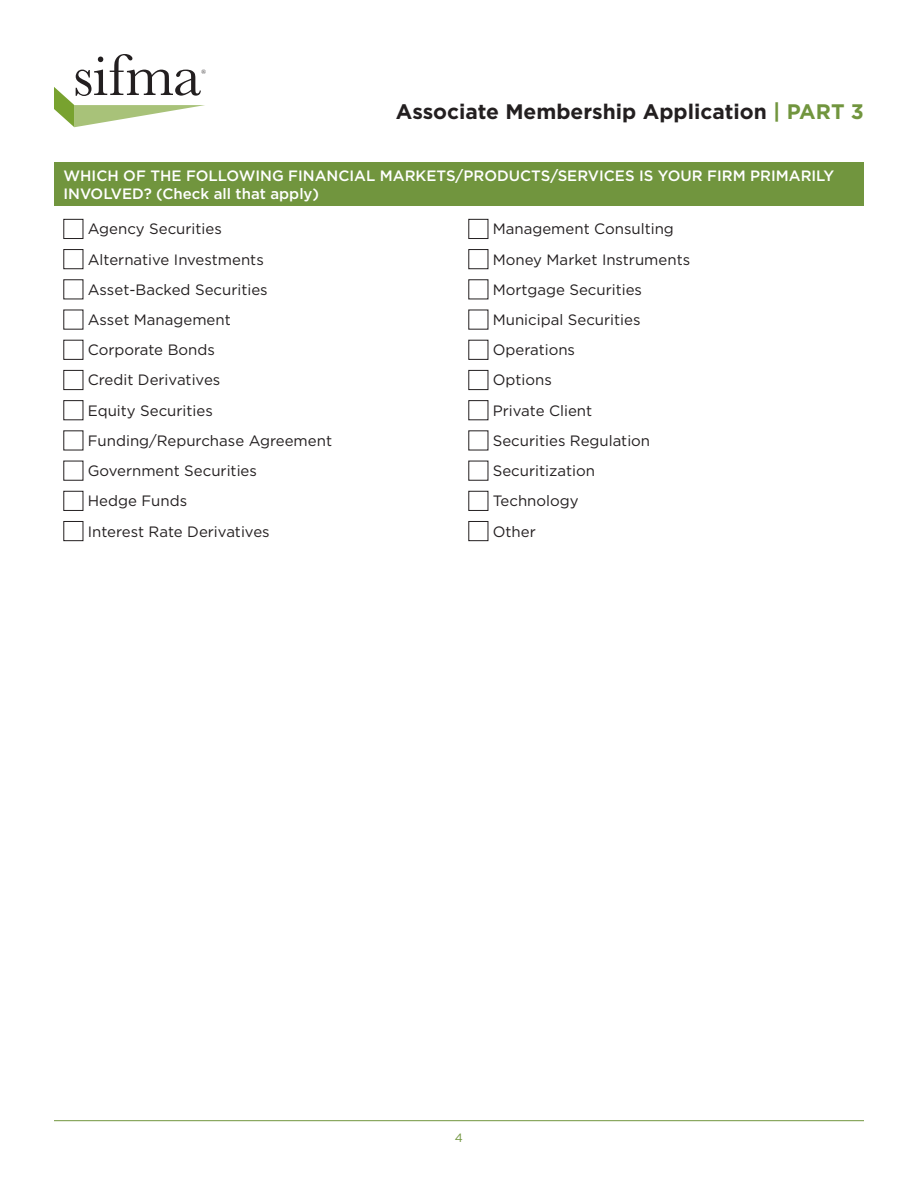
<style>
.page{position:relative;width:918px;height:1188px;background:#fff}
.page>*{position:absolute;margin:0;border:0;box-sizing:border-box;transform-origin:0 0}
.t1{font:700 21px "Gotham";color:#231f20}
.t2{font:15px "Gotham";color:#231f20}
.t3{font:500 15px/18px "Gotham";color:#fff}
.t4{font:12px "Gotham";color:#71953e}
.s1{color:#71953e}
</style>
<div class="page">
<hr style="left:54px;top:1120px;width:810px;height:1px;background:#71953e">
<svg style="left:54px;top:54px;width:152px;height:73px"></svg>
<div style="left:54px;top:162px;width:810px;height:44px;background:#71953e"></div>
<div style="left:63px;top:219px;width:20px;height:20px;border:1px solid #231f20"></div>
<div style="left:468px;top:219px;width:20px;height:20px;border:1px solid #231f20"></div>
<div style="left:63px;top:249px;width:20px;height:20px;border:1px solid #231f20"></div>
<div style="left:468px;top:249px;width:20px;height:20px;border:1px solid #231f20"></div>
<div style="left:63px;top:279px;width:20px;height:20px;border:1px solid #231f20"></div>
<div style="left:468px;top:279px;width:20px;height:20px;border:1px solid #231f20"></div>
<div style="left:63px;top:340px;width:20px;height:20px;border:1px solid #231f20"></div>
<div style="left:468px;top:340px;width:20px;height:20px;border:1px solid #231f20"></div>
<div style="left:63px;top:370px;width:20px;height:20px;border:1px solid #231f20"></div>
<div style="left:468px;top:370px;width:20px;height:20px;border:1px solid #231f20"></div>
<div style="left:63px;top:400px;width:20px;height:20px;border:1px solid #231f20"></div>
<div style="left:468px;top:400px;width:20px;height:20px;border:1px solid #231f20"></div>
<div style="left:63px;top:461px;width:20px;height:20px;border:1px solid #231f20"></div>
<div style="left:468px;top:461px;width:20px;height:20px;border:1px solid #231f20"></div>
<div style="left:63px;top:491px;width:20px;height:20px;border:1px solid #231f20"></div>
<div style="left:468px;top:491px;width:20px;height:20px;border:1px solid #231f20"></div>
<div style="left:63px;top:521px;width:20px;height:20px;border:1px solid #231f20"></div>
<div style="left:468px;top:521px;width:20px;height:20px;border:1px solid #231f20"></div>
<h1 class="t1" style="left:396px;top:97px;width:470px">Associate Membership Application <span class="s1">| PART 3</span></h1>
<p class="t3" style="left:63px;top:166px;width:772px">WHICH OF THE FOLLOWING FINANCIAL MARKETS/PRODUCTS/SERVICES IS YOUR FIRM PRIMARILY<br>INVOLVED? (Check all that apply)</p>
<p class="t2" style="left:88px;top:219px;width:136px">Agency Securities</p>
<p class="t2" style="left:493px;top:219px;width:183px">Management Consulting</p>
<p class="t2" style="left:88px;top:250px;width:178px">Alternative Investments</p>
<p class="t2" style="left:493px;top:250px;width:199px">Money Market Instruments</p>
<p class="t2" style="left:88px;top:280px;width:181px">Asset-Backed Securities</p>
<p class="t2" style="left:493px;top:280px;width:151px">Mortgage Securities</p>
<p class="t2" style="left:88px;top:310px;width:144px">Asset Management</p>
<p class="t2" style="left:493px;top:310px;width:149px">Municipal Securities</p>
<p class="t2" style="left:88px;top:340px;width:129px">Corporate Bonds</p>
<p class="t2" style="left:493px;top:340px;width:84px">Operations</p>
<p class="t2" style="left:88px;top:371px;width:134px">Credit Derivatives</p>
<p class="t2" style="left:493px;top:371px;width:61px">Options</p>
<p class="t2" style="left:88px;top:401px;width:127px">Equity Securities</p>
<p class="t2" style="left:493px;top:401px;width:101px">Private Client</p>
<p class="t2" style="left:88px;top:431px;width:246px">Funding/Repurchase Agreement</p>
<p class="t2" style="left:493px;top:431px;width:159px">Securities Regulation</p>
<p class="t2" style="left:88px;top:461px;width:171px">Government Securities</p>
<p class="t2" style="left:493px;top:461px;width:104px">Securitization</p>
<p class="t2" style="left:88px;top:491px;width:101px">Hedge Funds</p>
<p class="t2" style="left:493px;top:491px;width:87px">Technology</p>
<p class="t2" style="left:88px;top:522px;width:183px">Interest Rate Derivatives</p>
<p class="t2" style="left:493px;top:522px;width:45px">Other</p>
<p class="t4" style="left:455px;top:1130px;width:10px">4</p>
</div>
